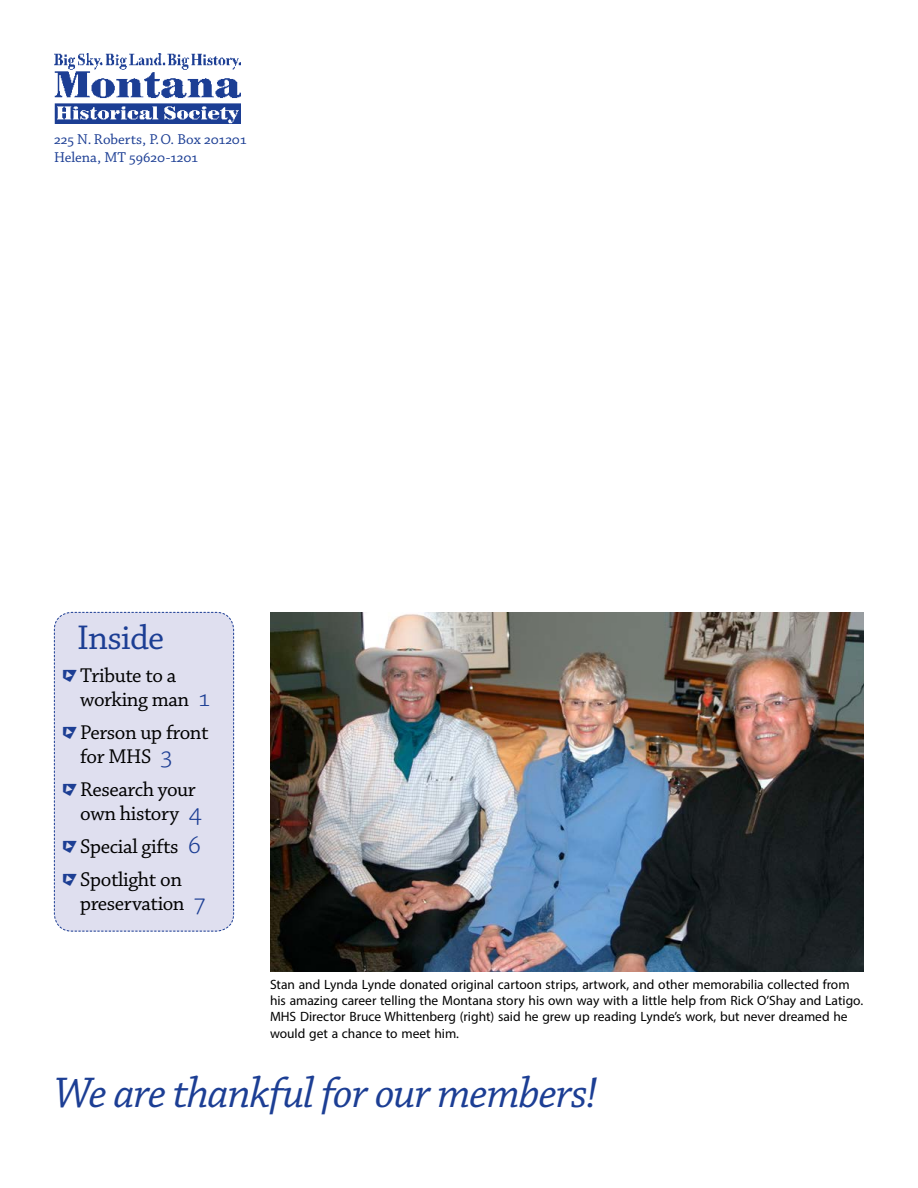
<style>
.page{position:relative;width:918px;height:1188px;background:#fff}
.page>*{position:absolute;margin:0;border:0;box-sizing:border-box;transform-origin:0 0}
.t1{font:italic 45px "Chaparral Pro";letter-spacing:-.025em;color:#1c3e94}
.t2{font:36px "Chaparral Pro";letter-spacing:-.02em;color:#1c3e94}
.t3{font:21px/24px "Chaparral Pro";letter-spacing:-.02em;color:#000}
.t4{font:15px/18px "Chaparral Pro";color:#1c3e94}
.t5{font:13.5px/16.5px "Myriad Pro";color:#000}
.s1{font-size:18px;color:#1c3e94}
.s2{font-weight:300;font-size:27px;color:#1c3e94}
</style>
<div class="page">
<img style="left:54px;top:54px;width:186px;height:69px">
<div style="left:54px;top:612px;width:180px;height:320px;background:#dfdfef"></div>
<img style="left:270px;top:612px;width:594px;height:360px">
<p class="t4" style="left:54px;top:131px;width:194px">225 N. Roberts, P.O. Box 201201<br>Helena, MT 59620-1201</p>
<h2 class="t2" style="left:77px;top:617px;width:88px">Inside</h2>
<h3 class="t3" style="left:80px;top:664px;width:131px;text-indent:-21px"><span class="s1">̂</span> Tribute to a working man <span class="s2">1</span></h3>
<h3 class="t3" style="left:80px;top:721px;width:130px;text-indent:-21px"><span class="s1">̂</span> Person up front for MHS <span class="s2">3</span></h3>
<h3 class="t3" style="left:59px;top:778px;width:144px;text-align:right"><span class="s1">̂</span> Research your own history <span class="s2">4</span></h3>
<h3 class="t3" style="left:59px;top:830px;width:143px;line-height:33px"><span class="s1">̂</span> Special gifts <span class="s2">6 </span><span class="s1">̂</span> Spotlight on</h3>
<h3 class="t3" style="left:80px;top:892px;width:127px">preservation <span class="s2">7</span></h3>
<p class="t5" style="left:270px;top:976px;width:595px">Stan and Lynda Lynde donated original cartoon strips, artwork, and other memorabilia collected from his amazing career telling the Montana story his own way with a little help from Rick O’Shay and Latigo.<br>MHS Director Bruce Whittenberg (right) said he grew up reading Lynde’s work, but never dreamed he would get a chance to meet him.</p>
<h1 class="t1" style="left:54px;top:1068px;width:545px">We are thankful for our members!</h1>
</div>
